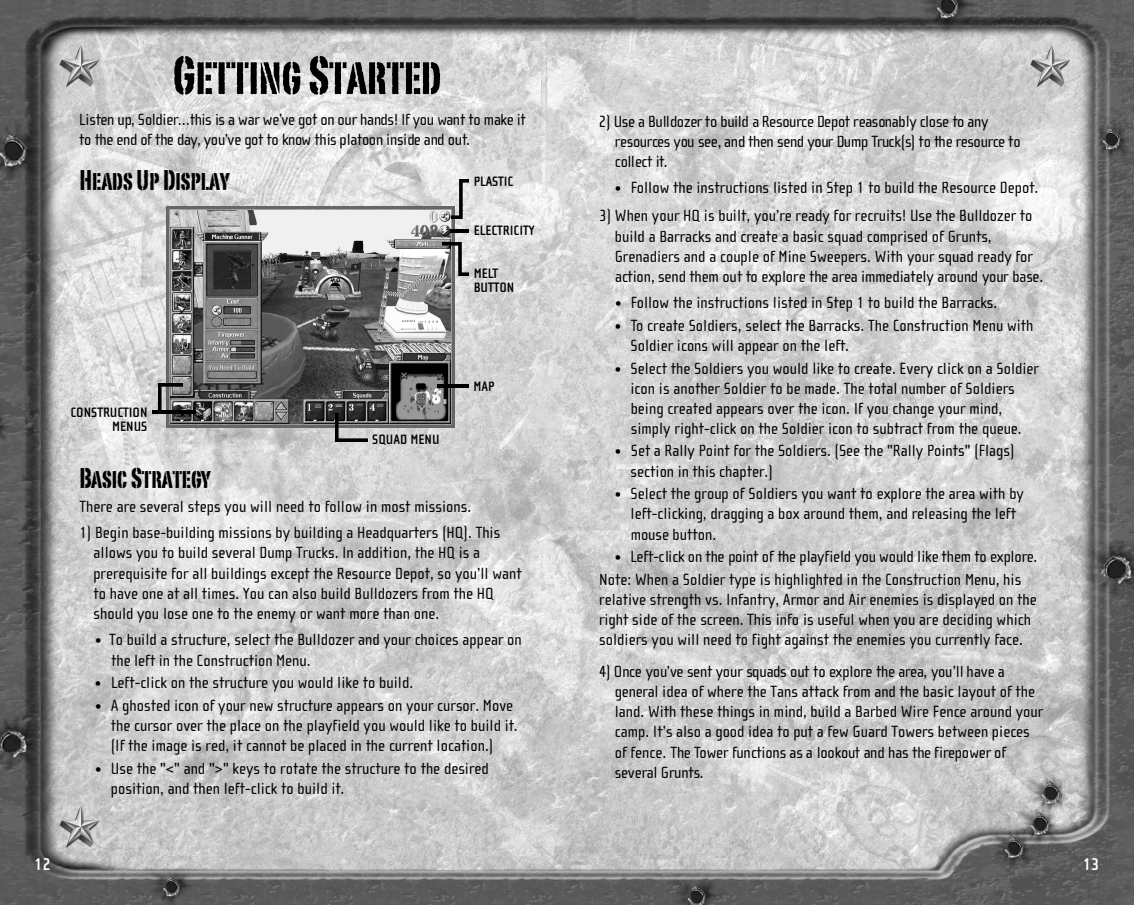
<style>
.page{position:relative;width:1134px;height:905px;background:#fff}
.page>*{position:absolute;margin:0;border:0;box-sizing:border-box;transform-origin:0 0}
.t1{font:52.5px "Portago ITC";color:#000}
.t2{font:28px "Portago ITC";color:#000}
.t3{font:700 17.5px "Cholla Sans";color:#fff}
.t4{font:16.62px/20.1px "Cholla Sans";color:#000}
.t5{font:16.62px/20.1px "Cholla Sans";letter-spacing:-.025em;color:#000}
.t6{font:700 14px/14px "Cholla Sans";color:#000;text-align:right}
</style>
<div class="page">
<img style="left:0;top:0;width:1134px;height:905px">
<img style="left:167px;top:206px;width:287px;height:221px">
<hr style="left:152px;top:410px;width:44px;height:4px;background:#000">
<hr style="left:438px;top:385px;width:31px;height:3px;background:#000">
<hr style="left:450px;top:229px;width:19px;height:3px;background:#000">
<img style="left:336px;top:413px;width:32px;height:28px">
<img style="left:443px;top:242px;width:26px;height:33px">
<img style="left:452px;top:179px;width:17px;height:39px">
<img style="left:158px;top:384px;width:25px;height:26px">
<h1 class="t1" style="left:173px;top:54px;width:270px">Getting Started</h1>
<p class="t5" style="left:79px;top:110px;width:448px">Listen up, Soldier…this is a war we’ve got on our hands! If you want to make it to the end of the day, you’ve got to know this platoon inside and out.</p>
<h2 class="t2" style="left:80px;top:169px;width:152px">Heads Up Display</h2>
<p class="t6" style="left:474px;top:175px;width:41px">PLASTIC</p>
<p class="t6" style="left:474px;top:225px;width:62px">ELECTRICITY</p>
<p class="t6" style="left:474px;top:267px;width:42px;text-align:left">MELT<br>BUTTON</p>
<p class="t6" style="left:71px;top:406px;width:79px">CONSTRUCTION<br>MENUS</p>
<p class="t6" style="left:372px;top:433px;width:69px">SQUAD MENU</p>
<p class="t6" style="left:474px;top:380px;width:23px">MAP</p>
<h2 class="t2" style="left:79px;top:467px;width:133px">Basic Strategy</h2>
<p class="t4" style="left:80px;top:498px;width:393px">There are several steps you will need to follow in most missions.</p>
<p class="t4" style="left:93px;top:524px;width:430px;text-indent:-14px">1) Begin base-building missions by building a Headquarters (HQ). This allows you to build several Dump Trucks. In addition, the HQ is a prerequisite for all buildings except the Resource Depot, so you’ll want to have one at all times. You can also build Bulldozers from the HQ should you lose one to the enemy or want more than one.</p>
<p class="t4" style="left:111px;top:631px;width:412px;text-indent:-16px">• To build a structure, select the Bulldozer and your choices appear on the left in the Construction Menu.</p>
<p class="t4" style="left:95px;top:674px;width:320px">• Left-click on the structure you would like to build.</p>
<p class="t4" style="left:111px;top:696px;width:408px;text-indent:-16px">• A ghosted icon of your new structure appears on your cursor. Move the cursor over the place on the playfield you would like to build it. (If the image is red, it cannot be placed in the current location.)</p>
<p class="t4" style="left:111px;top:759px;width:379px;text-indent:-16px">• Use the "&lt;" and "&gt;" keys to rotate the structure to the desired position, and then left-click to build it.</p>
<p class="t3" style="left:34px;top:857px;width:18px">12</p>
<p class="t5" style="left:615px;top:113px;width:408px;text-indent:-16px">2) Use a Bulldozer to build a Resource Depot reasonably close to any resources you see, and then send your Dump Truck(s) to the resource to collect it.</p>
<p class="t4" style="left:615px;top:179px;width:425px">• Follow the instructions listed in Step 1 to build the Resource Depot.</p>
<p class="t4" style="left:615px;top:207px;width:430px;text-indent:-15px">3) When your HQ is built, you’re ready for recruits! Use the Bulldozer to build a Barracks and create a basic squad comprised of Grunts, Grenadiers and a couple of Mine Sweepers. With your squad ready f o r action, send them out to explore the area immediately around your base.</p>
<p class="t4" style="left:615px;top:294px;width:384px">• Follow the instructions listed in Step 1 to build the Barracks.</p>
<p class="t4" style="left:631px;top:317px;width:404px;text-indent:-16px">• To create Soldiers, select the Barracks. The Construction Menu with<br>Soldier icons will appear on the left.</p>
<p class="t4" style="left:631px;top:359px;width:410px;text-indent:-16px">• Select the Soldiers you would like to create. Every click on a Soldier icon is another Soldier to be made. The total number of Soldiers being created appears over the icon. If you change your mind, simply right-click on the Soldier icon to subtract from the queue.</p>
<p class="t4" style="left:631px;top:442px;width:386px;text-indent:-16px">• Set a Rally Point for the Soldiers. (See the "Rally Points" (Flags) section in this chapter.)</p>
<p class="t4" style="left:631px;top:485px;width:395px;text-indent:-16px">• Select the group of Soldiers you want to explore the area with by left-clicking, dragging a box around them, and releasing the left mouse button.</p>
<p class="t4" style="left:599px;top:547px;width:440px;line-height:22.8px;text-indent:16px">• Left-click on the point of the playfield you would like them to explore.<br>Note: When a Soldier type is highlighted in the Construction Menu, his</p>
<p class="t4" style="left:599px;top:591px;width:439px">relative strength vs. Infantry, Armor and Air enemies is displayed on the right side of the screen. This info is useful when you are deciding which soldiers you will need to fight against the enemies you currently face.</p>
<p class="t4" style="left:615px;top:663px;width:430px;text-indent:-16px">4) Once you’ve sent your squads out to explore the area, you’ll have a<br>g e n e r a l idea of where the Tans attack from and the basic layout of the land. With these things in mind, build a Barbed Wire Fence around your camp. It’s also a good idea to put a few Guard Towers between pieces of fence. The Tower functions as a lookout and has the firepower of several Grunts.</p>
<p class="t3" style="left:1083px;top:857px;width:18px">13</p>
</div>
